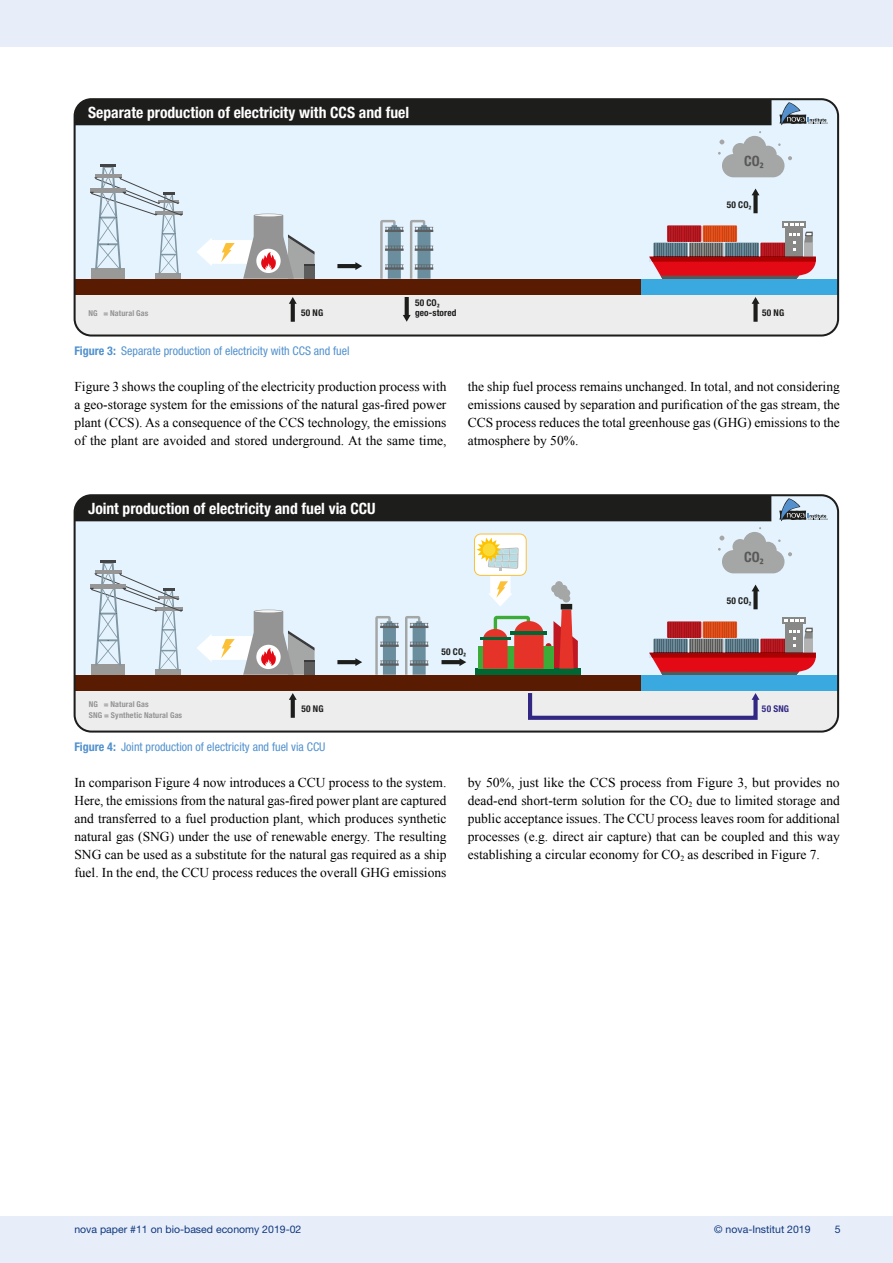
<style>
.page{position:relative;width:893px;height:1263px;background:#fff}
.page>*{position:absolute;margin:0;border:0;box-sizing:border-box;transform-origin:0 0}
.t1{font:700 condensed 15.6px "Helvetica Neue LT Pro";color:#fff}
.t2{font:700 condensed 14.25px "Helvetica Neue LT Pro";color:#585857}
.t3{font:13.5px/18px "Times New Roman";color:#000;text-align:justify}
.t4{font:condensed 12px "Helvetica Neue LT Pro";color:#5191ce}
.t5{font:10.5px "Helvetica Neue LT Pro";color:#0f377f}
.t6{font:700 condensed 9.3px "Helvetica Neue LT Pro";letter-spacing:.015em;color:#1d1d1c}
.t7{font:700 condensed 9.3px "Helvetica Neue LT Pro";color:#322884}
.t8{font:700 condensed 8.1px/10.8px "Helvetica Neue LT Pro";letter-spacing:.015em;color:#959494}
.s1{font-family:"Myriad Pro"}
.s2{font-weight:700}
</style>
<div class="page">
<div style="left:0;top:1216px;width:893px;height:47px;background:#e8eef9"></div>
<div style="left:0;top:0;width:893px;height:47px;background:#e8eef9"></div>
<div style="left:75px;top:99px;width:763px;height:236px;background:#e4f3fd;border-radius:17px"></div>
<div style="left:75px;top:286px;width:763px;height:49px;background:#ededed;border-radius:13px"></div>
<svg style="left:718px;top:131px;width:74px;height:46px"></svg>
<svg style="left:291px;top:304px;width:4px;height:18px"></svg>
<svg style="left:289px;top:297px;width:8px;height:7px"></svg>
<div style="left:156px;top:273px;width:25px;height:6px;background:#999998"></div>
<div style="left:92px;top:268px;width:33px;height:11px;background:#999998"></div>
<hr style="left:101px;top:164px;width:15px;height:3px;background:#444">
<svg style="left:90px;top:166px;width:93px;height:108px"></svg>
<svg style="left:380px;top:220px;width:24px;height:59px"></svg>
<svg style="left:410px;top:220px;width:23px;height:59px"></svg>
<div style="left:783px;top:221px;width:23px;height:7px;background:#888887"></div>
<svg style="left:649px;top:223px;width:167px;height:56px"></svg>
<div style="left:75px;top:279px;width:566px;height:15px;background:#5a1b03"></div>
<div style="left:641px;top:279px;width:197px;height:15px;background:#39a9e0"></div>
<div style="left:753px;top:194px;width:5px;height:19px;background:#1d1d1c"></div>
<svg style="left:752px;top:189px;width:7px;height:6px"></svg>
<div style="left:753px;top:303px;width:5px;height:19px;background:#1d1d1c"></div>
<svg style="left:752px;top:297px;width:7px;height:7px"></svg>
<svg style="left:405px;top:297px;width:4px;height:18px"></svg>
<svg style="left:403px;top:315px;width:8px;height:7px"></svg>
<hr style="left:337px;top:264px;width:20px;height:4px;background:#1d1d1c">
<svg style="left:355px;top:262px;width:7px;height:8px"></svg>
<svg style="left:197px;top:214px;width:118px;height:65px"></svg>
<hr style="left:254px;top:214px;width:28px;height:2px;background:#f7f7f7;border-radius:50%">
<div style="left:74px;top:98px;width:765px;height:238px;border:2px solid #1d1d1c;border-radius:17px"></div>
<svg style="left:779px;top:102px;width:49px;height:23px"></svg>
<div style="left:74px;top:99px;width:697px;height:26px;background:#1d1d1c"></div>
<div style="left:75px;top:495px;width:763px;height:236px;background:#e4f3fd;border-radius:17px"></div>
<div style="left:75px;top:682px;width:763px;height:49px;background:#ededed;border-radius:13px"></div>
<svg style="left:718px;top:527px;width:74px;height:46px"></svg>
<svg style="left:291px;top:700px;width:4px;height:18px"></svg>
<svg style="left:289px;top:693px;width:8px;height:7px"></svg>
<div style="left:156px;top:669px;width:25px;height:6px;background:#999998"></div>
<div style="left:92px;top:664px;width:33px;height:11px;background:#999998"></div>
<hr style="left:101px;top:560px;width:15px;height:3px;background:#444">
<svg style="left:90px;top:562px;width:93px;height:108px"></svg>
<svg style="left:375px;top:616px;width:24px;height:59px"></svg>
<svg style="left:405px;top:616px;width:23px;height:59px"></svg>
<div style="left:474px;top:534px;width:52px;height:41px;background:#fff;border-radius:6px"></div>
<div style="left:474px;top:534px;width:53px;height:42px;border:1px solid #fcc037;border-radius:6px"></div>
<div style="left:475px;top:669px;width:106px;height:6px;background:#063"></div>
<div style="left:783px;top:617px;width:23px;height:7px;background:#888887"></div>
<svg style="left:649px;top:619px;width:167px;height:56px"></svg>
<div style="left:75px;top:675px;width:566px;height:15px;background:#5a1b03"></div>
<div style="left:641px;top:675px;width:197px;height:15px;background:#39a9e0"></div>
<svg style="left:441px;top:660px;width:18px;height:4px"></svg>
<svg style="left:459px;top:658px;width:7px;height:8px"></svg>
<div style="left:753px;top:590px;width:5px;height:19px;background:#1d1d1c"></div>
<svg style="left:752px;top:585px;width:7px;height:6px"></svg>
<svg style="left:526px;top:690px;width:234px;height:30px"></svg>
<svg style="left:477px;top:538px;width:101px;height:131px"></svg>
<svg style="left:337px;top:660px;width:18px;height:4px"></svg>
<svg style="left:355px;top:658px;width:7px;height:8px"></svg>
<svg style="left:197px;top:610px;width:118px;height:65px"></svg>
<hr style="left:254px;top:610px;width:28px;height:2px;background:#f7f7f7;border-radius:50%">
<div style="left:74px;top:494px;width:765px;height:238px;border:2px solid #1d1d1c;border-radius:17px"></div>
<svg style="left:779px;top:498px;width:49px;height:23px"></svg>
<div style="left:74px;top:495px;width:697px;height:26px;background:#1d1d1c"></div>
<p class="t1" style="left:88px;top:103px;width:322px">Separate production of electricity with CCS and fuel</p>
<p class="t6" style="left:415px;top:297px;width:26px">50 CO<span class="s1">2</span></p>
<p class="t2" style="left:744px;top:153px;width:21px">CO<span class="s1">2</span></p>
<p class="t6" style="left:727px;top:199px;width:26px">50 CO<span class="s1">2</span></p>
<p class="t8" style="left:88px;top:308px;width:61px">NG = Natural Gas</p>
<p class="t6" style="left:301px;top:307px;width:24px">50 NG</p>
<p class="t6" style="left:415px;top:307px;width:43px">geo-stored</p>
<p class="t6" style="left:762px;top:307px;width:24px">50 NG</p>
<p class="t4" style="left:74px;top:344px;width:277px"><span class="s2">Figure 3:</span> Separate production of electricity with CCS and fuel</p>
<p class="t3" style="left:74px;top:377px;width:374px">Figure 3 shows the coupling of the electricity production process with a geo-storage system for the emissions of the natural gas-fired power plant (CCS). As a consequence of the CCS technology, the emissions of the plant are avoided and stored underground. At the same time,</p>
<p class="t3" style="left:468px;top:377px;width:374px">the ship fuel process remains unchanged. In total, and not considering emissions caused by separation and purification of the gas stream, the CCS process reduces the total greenhouse gas (GHG) emissions to the atmosphere by 50%.</p>
<p class="t1" style="left:88px;top:499px;width:289px">Joint production of electricity and fuel via CCU</p>
<p class="t6" style="left:441px;top:646px;width:26px">50 CO<span class="s1">2</span></p>
<p class="t2" style="left:744px;top:549px;width:21px">CO<span class="s1">2</span></p>
<p class="t6" style="left:727px;top:595px;width:26px">50 CO<span class="s1">2</span></p>
<p class="t8" style="left:89px;top:699px;width:95px">NG = Natural Gas<br>SNG = Synthetic Natural Gas</p>
<p class="t6" style="left:302px;top:703px;width:24px">50 NG</p>
<p class="t7" style="left:762px;top:703px;width:28px">50 SNG</p>
<p class="t4" style="left:74px;top:740px;width:253px"><span class="s2">Figure 4:</span> Joint production of electricity and fuel via CCU</p>
<p class="t3" style="left:74px;top:773px;width:374px">In comparison Figure 4 now introduces a CCU process to the system.<br>Here, the emissions from the natural gas-fired power plant are captured and transferred to a fuel production plant, which produces synthetic natural gas (SNG) under the use of renewable energy. The resulting SNG can be used as a substitute for the natural gas required as a ship fuel. In the end, the CCU process reduces the overall GHG emissions</p>
<p class="t3" style="left:468px;top:773px;width:374px">by 50%, just like the CCS process from Figure 3, but provides no dead-end short-term solution for the CO<sub>2</sub> due to limited storage and public acceptance issues. The CCU process leaves room for additional processes (e.g. direct air capture) that can be coupled and this way establishing a circular economy for CO<sub>2</sub> as described in Figure 7.</p>
<p class="t5" style="left:74px;top:1222px;width:229px">nova paper #11 on bio-based economy 2019-02</p>
<p class="t5" style="left:714px;top:1222px;width:98px">© nova-Institut 2019</p>
<p class="t5" style="left:835px;top:1222px;width:7px">5</p>
</div>
